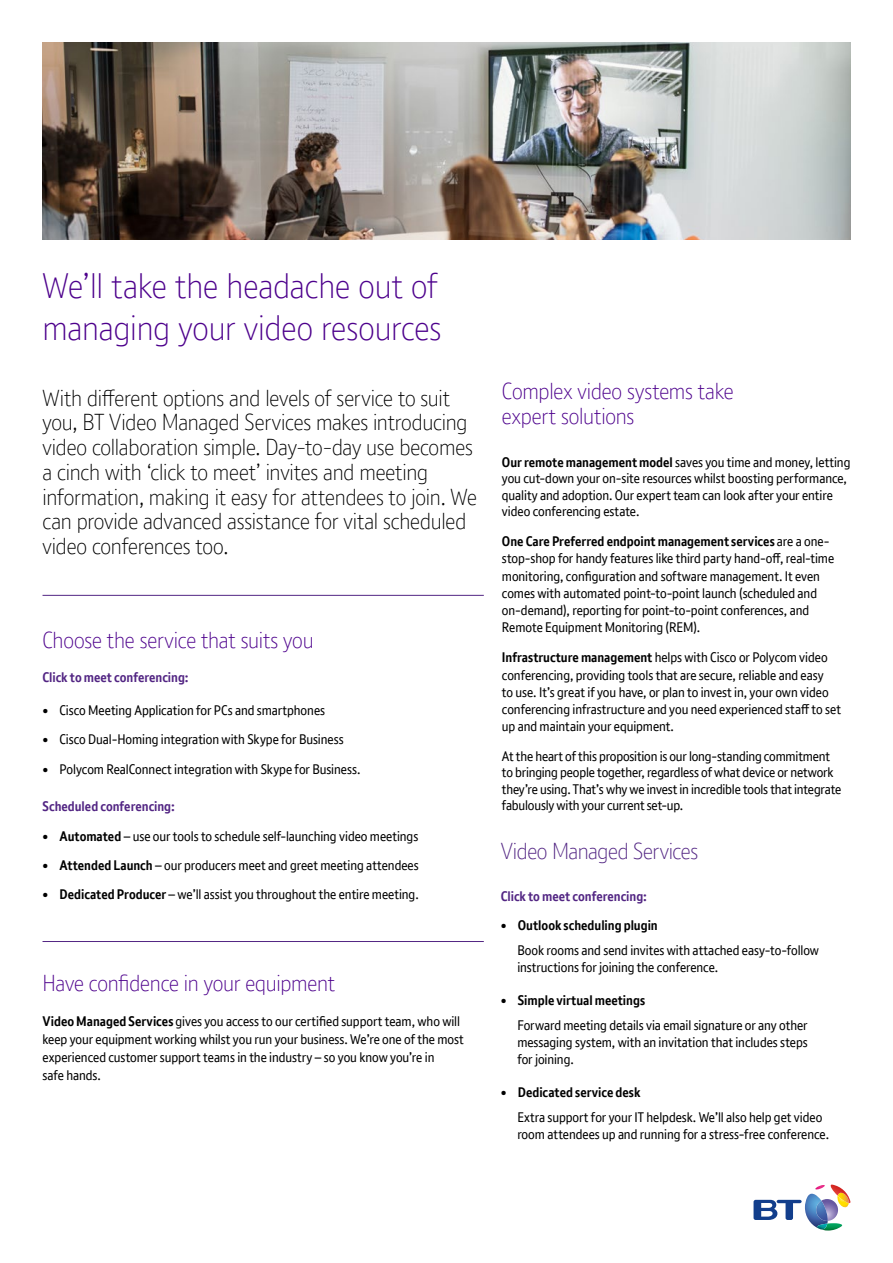
<style>
.page{position:relative;width:893px;height:1263px;background:#fff}
.page>*{position:absolute;margin:0;border:0;box-sizing:border-box;transform-origin:0 0}
.Document_title_BT_Li{font:300 34.5px/41.2px "BT Font";letter-spacing:-.005em;color:#4d008c}
.Introduction_copy_BT{font:300 22.5px/24.8px "BT Font";letter-spacing:-.01em;color:#000}
.Body_copy_BT_Light_9{font:300 22.5px/25.5px "BT Font";letter-spacing:-.01em;color:#4d008c}
.Body_copy_BT_Light_9-2{font:300 22.5px "BT Font";letter-spacing:-.02em;color:#522583}
.Body_copy_BT_Light_9-3{font:13.5px/17.2px "BT Font";letter-spacing:-.005em;color:#000}
.Body_bullets_BT_Ligh{font:13.5px/16.5px "BT Font";letter-spacing:-.005em;color:#000}
.Body_copy_BT_Light_9-4{font:700 13.5px "BT Font";color:#522583}
.t1{font:700 13.5px "BT Font";color:#000}
.s1{font-weight:700}
</style>
<div class="page">
<svg style="left:753px;top:1184px;width:97px;height:46px"></svg>
<img style="left:43px;top:43px;width:807px;height:196px">
<hr style="left:43px;top:595px;width:441px;height:1px;background:#522583">
<hr style="left:43px;top:941px;width:441px;height:1px;background:#522583">
<p class="Document_title_BT_Li" style="left:43px;top:265px;width:400px">We’ll take the headache out of managing your video resources</p>
<p class="Introduction_copy_BT" style="left:43px;top:385px;width:436px">With different options and levels of service to suit you, BT Video Managed Services makes introducing video collaboration simple. Day-to-day use becomes a cinch with ‘click to meet’ invites and meeting information, making it easy for attendees to join. We can provide advanced assistance for vital scheduled video conferences too.</p>
<p class="Body_copy_BT_Light_9" style="left:43px;top:627px;width:273px">Choose the service that suits you</p>
<p class="Body_copy_BT_Light_9-4" style="left:43px;top:668px;width:148px">Click to meet conferencing:</p>
<p class="Body_copy_BT_Light_9-3" style="left:43px;top:702px;width:284px">• Cisco Meeting Application for PCs and smartphones</p>
<p class="Body_copy_BT_Light_9-3" style="left:43px;top:731px;width:303px">• Cisco Dual-Homing integration with Skype for Business</p>
<p class="Body_copy_BT_Light_9-3" style="left:43px;top:760px;width:319px">• Polycom RealConnect integration with Skype for Business.</p>
<p class="Body_copy_BT_Light_9-4" style="left:43px;top:798px;width:134px">Scheduled conferencing:</p>
<p class="Body_copy_BT_Light_9-3" style="left:43px;top:827px;width:377px"><span class="s1">• Automated</span> – use our tools to schedule self-launching video meetings</p>
<p class="Body_copy_BT_Light_9-3" style="left:43px;top:856px;width:378px"><span class="s1">• Attended Launch</span> – our producers meet and greet meeting attendees</p>
<p class="Body_copy_BT_Light_9-3" style="left:43px;top:886px;width:378px"><span class="s1">• Dedicated Producer</span> – we’ll assist you throughout the entire meeting.</p>
<p class="Body_copy_BT_Light_9" style="left:43px;top:969px;width:294px">Have confidence in your equipment</p>
<p class="Body_copy_BT_Light_9-3" style="left:43px;top:1011px;width:423px;line-height:18px"><span class="s1">Video Managed Services</span> gives you access to our certified support team, who will keep your equipment working whilst you run your business. We’re one of the most experienced customer support teams in the industry – so you know you’re in<br>safe hands.</p>
<p class="Body_copy_BT_Light_9" style="left:502px;top:378px;width:233px">Complex video systems take expert solutions</p>
<p class="Body_copy_BT_Light_9-3" style="left:502px;top:453px;width:350px;line-height:16.5px"><span class="s1">Our remote management model</span> saves you time and money, letting you cut-down your on-site resources whilst boosting performance, quality and adoption. Our expert team can look after your entire video conferencing estate.</p>
<p class="Body_copy_BT_Light_9-3" style="left:502px;top:532px;width:334px"><span class="s1">One Care Preferred endpoint management services</span> are a one&shy;stop-shop for handy features like third party hand-off, real-time monitoring, configuration and software management. It even comes with automated point-to-point launch (scheduled and on-demand), reporting for point-to-point conferences, and Remote Equipment Monitoring (REM).</p>
<p class="Body_copy_BT_Light_9-3" style="left:502px;top:649px;width:341px"><span class="s1">Infrastructure management</span> helps with Cisco or Polycom video conferencing, providing tools that are secure, reliable and easy<br>to use. It’s great if you have, or plan to invest in, your own video conferencing infrastructure and you need experienced staff to set up and maintain your equipment.</p>
<p class="Body_copy_BT_Light_9-3" style="left:502px;top:747px;width:341px;line-height:16.5px">At the heart of this proposition is our long-standing commitment to bringing people together, regardless of what device or network they’re using. That’s why we invest in incredible tools that integrate fabulously with your current set-up.</p>
<p class="Body_copy_BT_Light_9-2" style="left:501px;top:837px;width:199px">Video Managed Services</p>
<p class="Body_copy_BT_Light_9-4" style="left:501px;top:887px;width:148px">Click to meet conferencing:</p>
<p class="t1" style="left:501px;top:917px;width:158px">• Outlook scheduling plugin</p>
<p class="Body_bullets_BT_Ligh" style="left:517px;top:942px;width:303px">Book rooms and send invites with attached easy-to-follow instructions for joining the conference.</p>
<p class="t1" style="left:501px;top:992px;width:146px">• Simple virtual meetings</p>
<p class="Body_bullets_BT_Ligh" style="left:517px;top:1017px;width:292px;text-align:justify">Forward meeting details via email signature or any other messaging system, with an invitation that includes steps for joining.</p>
<p class="t1" style="left:501px;top:1083px;width:141px">• Dedicated service desk</p>
<p class="Body_copy_BT_Light_9-3" style="left:517px;top:1109px;width:313px;line-height:16.5px">Extra support for your IT helpdesk. We’ll also help get video room attendees up and running for a stress-free conference.</p>
</div>
